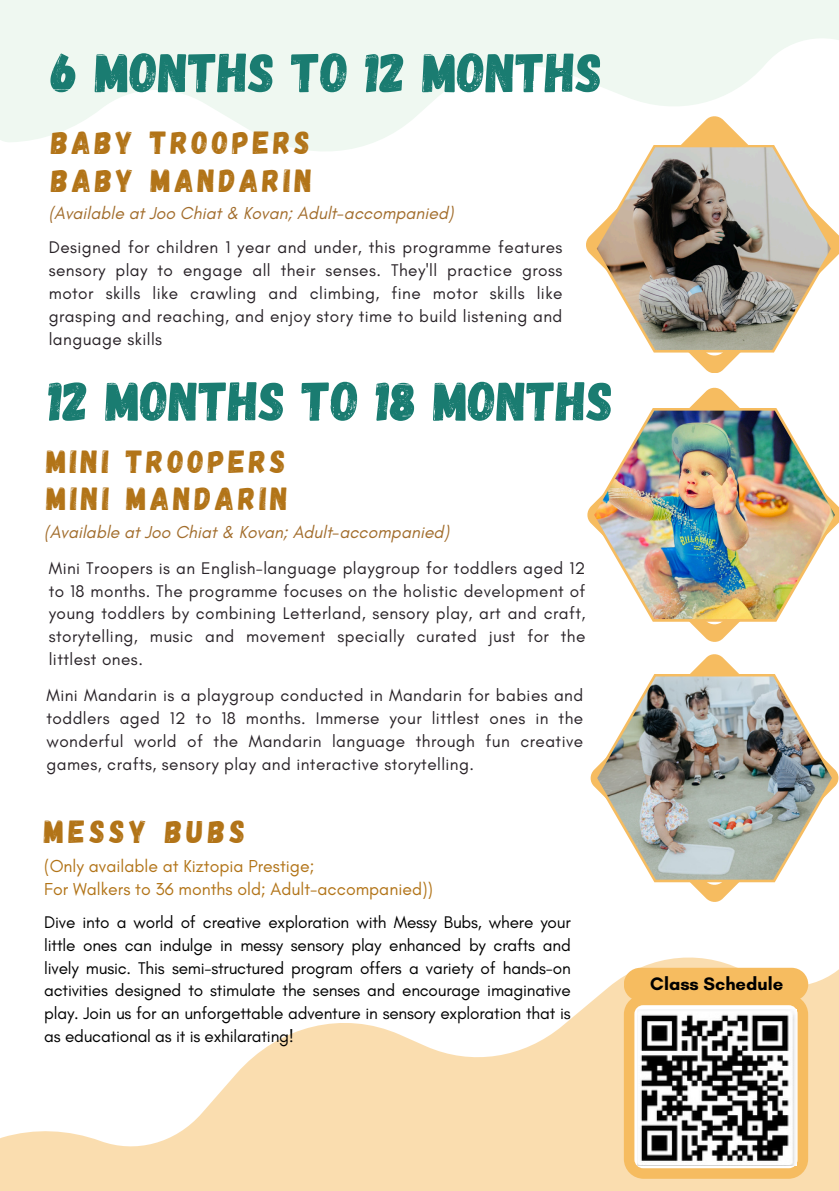
<style>
.page{position:relative;width:839px;height:1191px;background:#fff}
.page>*{position:absolute;margin:0;border:0;box-sizing:border-box;transform-origin:0 0}
.t1{font:55.2px "Gagalin";color:#1a7c71}
.t2{font:32px "Gagalin";letter-spacing:.12em;color:#b27418}
.t3{font:32px "Gagalin";letter-spacing:.14em;color:#b27418}
.t4{font:700 18.4px "Glacial Indifference";color:#000}
.t5{font:italic 17.6px "Glacial Indifference";color:#a26d2c}
.t6{font:17.6px "Glacial Indifference";color:#b27418}
.t7{font:17.2px/23px "Glacial Indifference";letter-spacing:.025em;color:#282227;text-align:justify}
.t8{font:17.2px/23px "Glacial Indifference";letter-spacing:-.01em;color:#000;text-align:justify}
</style>
<div class="page">
<svg style="left:587px;top:388px;width:153px;height:253px"></svg>
<img style="left:591px;top:408px;width:247px;height:214px">
<svg style="left:0;top:957px;width:838px;height:234px;fill:#faddaf"></svg>
<svg style="left:590px;top:654px;width:248px;height:248px"></svg>
<img style="left:594px;top:674px;width:240px;height:208px">
<div style="left:623px;top:995px;width:185px;height:184px;background:#f6bc60;border-radius:20px"></div>
<div style="left:634px;top:1005px;width:163px;height:163px;background:#fff;border-radius:9px"></div>
<img style="left:637px;top:1013px;width:159px;height:153px">
<div style="left:623px;top:968px;width:185px;height:33px;background:#f6bc60"></div>
<svg style="left:0;top:0;width:838px;height:151px;fill:#eff8f1"></svg>
<svg style="left:586px;top:116px;width:252px;height:257px"></svg>
<svg style="left:593px;top:145px;width:240px;height:208px"></svg>
<p class="t1" style="left:51px;top:37px;width:553px">6 MONTHS TO 12 MONTHS</p>
<h2 class="t2" style="left:51px;top:122px;width:260px">BABY TROOPERS</h2>
<h2 class="t2" style="left:51px;top:160px;width:262px">BABY MANDARIN</h2>
<p class="t5" style="left:49px;top:202px;width:406px">(Available at Joo Chiat &amp; Kovan; Adult-accompanied)</p>
<p class="t7" style="left:49px;top:236px;width:515px">Designed for children 1 year and under, this programme features sensory play to engage all their senses. They'll practice gross motor skills like crawling and climbing, fine motor skills like grasping and reaching, and enjoy story time to build listening and language skills</p>
<h2 class="t1" style="left:49px;top:365px;width:566px">12 MONTHS TO 18 MONTHS</h2>
<p class="t2" style="left:46px;top:441px;width:240px">MINI TROOPERS</p>
<p class="t2" style="left:46px;top:478px;width:243px">MINI MANDARIN</p>
<h1 class="t5" style="left:44px;top:521px;width:406px">(Available at Joo Chiat &amp; Kovan; Adult-accompanied)</h1>
<p class="t7" style="left:49px;top:556px;width:538px">Mini Troopers is an English-language playgroup for toddlers aged 12 to 18 months. The programme focuses on the holistic development of young toddlers by combining Letterland, sensory play, art and craft, storytelling, music and movement specially curated just for the littlest ones.</p>
<p class="t7" style="left:46px;top:684px;width:538px">Mini Mandarin is a playgroup conducted in Mandarin for babies and toddlers aged 12 to 18 months. Immerse your littlest ones in the wonderful world of the Mandarin language through fun creative games, crafts, sensory play and interactive storytelling.</p>
<p class="t3" style="left:44px;top:811px;width:202px">MESSY BUBS</p>
<p class="t6" style="left:44px;top:855px;width:271px">(Only available at Kiztopia Prestige;</p>
<p class="t6" style="left:44px;top:879px;width:390px">For Walkers to 36 months old; Adult-accompanied))</p>
<h2 class="t8" style="left:44px;top:910px;width:528px">Dive into a world of creative exploration with Messy Bubs, where your little ones can indulge in messy sensory play enhanced by crafts and lively music. This semi-structured program offers a variety of hands-on activities designed to stimulate the senses and encourage imaginative play. Join us for an unforgettable adventure in sensory exploration that is as educational as it is exhilarating!</h2>
<h2 class="t4" style="left:650px;top:972px;width:134px">Class Schedule</h2>
</div>
